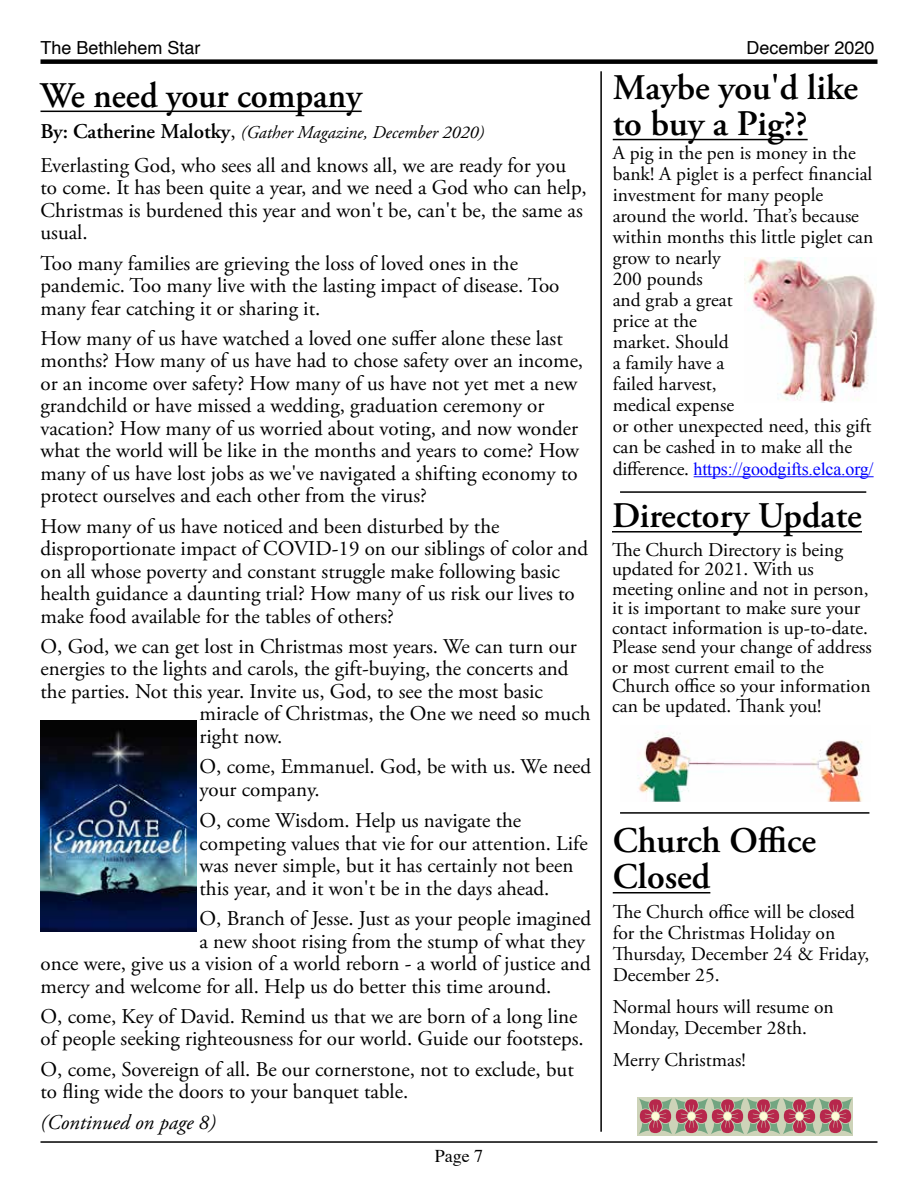
<style>
.page{position:relative;width:918px;height:1188px;background:#fff}
.page>*{position:absolute;margin:0;border:0;box-sizing:border-box;transform-origin:0 0}
.t1{font:600 36px/36px "Adobe Garamond Pro";color:#000}
.t2{font:600 36px "Adobe Garamond Pro";color:#000;scale:.96 1}
.t3{font:21px/22.5px "Adobe Garamond Pro";color:#000}
.t4{font:italic 21px "Adobe Garamond Pro";color:#000}
.t5{font:19.5px/21px "Adobe Garamond Pro";color:#000}
.t6{font:italic 18px "Adobe Garamond Pro";color:#000}
.t7{font:18px "Times New Roman";letter-spacing:-.01em;color:#00f}
.t8{font:18px "Helvetica";color:#000}
.t9{font:18px "Times";color:#000}
.s1{font-weight:600;font-style:normal;font-size:21px}
.s2{font-style:normal;font-size:21px}
.s3{font-family:"Adobe Garamond Pro";font-size:19.5px;color:#000}
</style>
<div class="page">
<div style="left:40px;top:59px;width:838px;height:5px;background:#000"></div>
<hr style="left:40px;top:1141px;width:838px;height:2px;background:#000">
<hr style="left:40px;top:111px;width:322px;height:1px;background:#000">
<div style="left:638px;top:1097px;width:36px;height:39px;background:#cdd3b8"></div>
<div style="left:674px;top:1097px;width:36px;height:39px;background:#cdd3b8"></div>
<div style="left:710px;top:1097px;width:36px;height:39px;background:#cdd3b8"></div>
<div style="left:746px;top:1097px;width:36px;height:39px;background:#cdd3b8"></div>
<div style="left:782px;top:1097px;width:36px;height:39px;background:#cdd3b8"></div>
<div style="left:818px;top:1097px;width:36px;height:39px;background:#cdd3b8"></div>
<svg style="left:639px;top:1098px;width:213px;height:36px"></svg>
<div style="left:832px;top:1112px;width:7px;height:8px;background:#fffcd5;border-radius:50%"></div>
<hr style="left:620px;top:491px;width:246px;height:2px;background:#000">
<img style="left:41px;top:721px;width:156px;height:211px">
<hr style="left:600px;top:71px;width:2px;height:1061px;background:#000">
<hr style="left:613px;top:139px;width:195px;height:1px;background:#000">
<hr style="left:694px;top:476px;width:180px;height:1px;background:#00f">
<img style="left:745px;top:257px;width:132px;height:146px">
<img style="left:637px;top:733px;width:226px;height:68px">
<hr style="left:612px;top:531px;width:250px;height:2px;background:#000">
<hr style="left:620px;top:812px;width:249px;height:2px;background:#000">
<hr style="left:613px;top:892px;width:97px;height:1px;background:#000">
<p class="t8" style="left:40px;top:34px;width:162px">The Bethlehem Star</p>
<p class="t8" style="left:746px;top:34px;width:130px">December 2020</p>
<h1 class="t2" style="left:40px;top:75px;width:336px">We need your company</h1>
<p class="t6" style="left:40px;top:122px;width:445px"><span class="s1">By: Catherine Malotky</span><span class="s2">,</span> (Gather Magazine, December 2020)</p>
<p class="t3" style="left:40px;top:155px;width:548px">Everlasting God, who sees all and knows all, we are ready for you to come. It has been quite a year, and we need a God who can help, Christmas is burdened this year and won't be, can't be, the same as usual.</p>
<p class="t3" style="left:40px;top:252px;width:520px">Too many families are grieving the loss of loved ones in the pandemic. Too many live with the lasting impact of disease. Too many fear catching it or sharing it.</p>
<p class="t3" style="left:40px;top:328px;width:544px">How many of us have watched a loved one suffer alone these last months? How many of us have had to chose safety over an income, or an income over safety? How many of us have not yet met a new grandchild or have missed a wedding, graduation ceremony or vacation? How many of us worried about voting, and now wonder what the world will be like in the months and years to come? How many of us have lost jobs as we've navigated a shifting economy to protect ourselves and each other from the virus?</p>
<p class="t3" style="left:40px;top:515px;width:549px">How many of us have noticed and been disturbed by the disproportionate impact of COVID-19 on our siblings of color and on all whose poverty and constant struggle make following basic health guidance a daunting trial? How many of us risk our lives to make food available for the tables of others?</p>
<p class="t3" style="left:40px;top:636px;width:538px">O, God, we can get lost in Christmas most years. We can turn our</p>
<p class="t3" style="left:40px;top:658px;width:530px">energies to the lights and carols, the gift-buying, the concerts and</p>
<p class="t3" style="left:40px;top:681px;width:504px">the parties. Not this year. Invite us, God, to see the most basic</p>
<p class="t3" style="left:200px;top:703px;width:393px">miracle of Christmas, the One we need so much</p>
<p class="t3" style="left:200px;top:726px;width:84px">right now.</p>
<p class="t3" style="left:200px;top:756px;width:393px">O, come, Emmanuel. God, be with us. We need your company.</p>
<p class="t3" style="left:200px;top:810px;width:390px">O, come Wisdom. Help us navigate the competing values that vie for our attention. Life was never simple, but it has certainly not been this year, and it won't be in the days ahead.</p>
<p class="t3" style="left:200px;top:908px;width:393px">O, Branch of Jesse. Just as your people imagined</p>
<p class="t3" style="left:200px;top:930px;width:387px">a new shoot rising from the stump of what they</p>
<p class="t3" style="left:40px;top:953px;width:552px">once were, give us a vision of a world reborn - a world of justice and</p>
<p class="t3" style="left:40px;top:975px;width:512px">mercy and welcome for all. Help us do better this time around.</p>
<p class="t3" style="left:40px;top:1006px;width:545px">O, come, Key of David. Remind us that we are born of a long line of people seeking righteousness for our world. Guide our footsteps.</p>
<p class="t3" style="left:40px;top:1059px;width:535px">O, come, Sovereign of all. Be our cornerstone, not to exclude, but to fling wide the doors to your banquet table.</p>
<p class="t4" style="left:40px;top:1109px;width:177px">(Continued on page 8)</p>
<p class="t9" style="left:435px;top:1139px;width:50px">Page 7</p>
<h1 class="t1" style="left:613px;top:70px;width:247px">Maybe you'd like to buy a Pig??</h1>
<p class="t5" style="left:613px;top:143px;width:262px">A pig in the pen is money in the bank! A piglet is a perfect financial investment for many people around the world. That’s because within months this little piglet can grow to nearly<br>200 pounds<br>and grab a great<br>price at the<br>market. Should<br>a family have a<br>failed harvest,<br>medical expense<br>or other unexpected need, this gift can be cashed in to make all the</p>
<p class="t7" style="left:613px;top:457px;width:262px"><span class="s3">difference.</span> https://goodgifts.elca.org/</p>
<h1 class="t1" style="left:612px;top:498px;width:251px">Directory Update</h1>
<p class="t5" style="left:612px;top:541px;width:261px;line-height:19.5px">The Church Directory is being updated for 2021. With us meeting online and not in person, it is important to make sure your contact information is up-to-date.<br>Please send your change of address or most current email to the<br>Church office so your information can be updated. Thank you!</p>
<h1 class="t1" style="left:613px;top:823px;width:205px">Church Office<br>Closed</h1>
<p class="t5" style="left:613px;top:902px;width:258px">The Church office will be closed for the Christmas Holiday on<br>Thursday, December 24 &amp; Friday,<br>December 25.</p>
<p class="t5" style="left:613px;top:997px;width:223px">Normal hours will resume on<br>Monday, December 28th.</p>
<p class="t5" style="left:613px;top:1050px;width:134px">Merry Christmas!</p>
</div>
